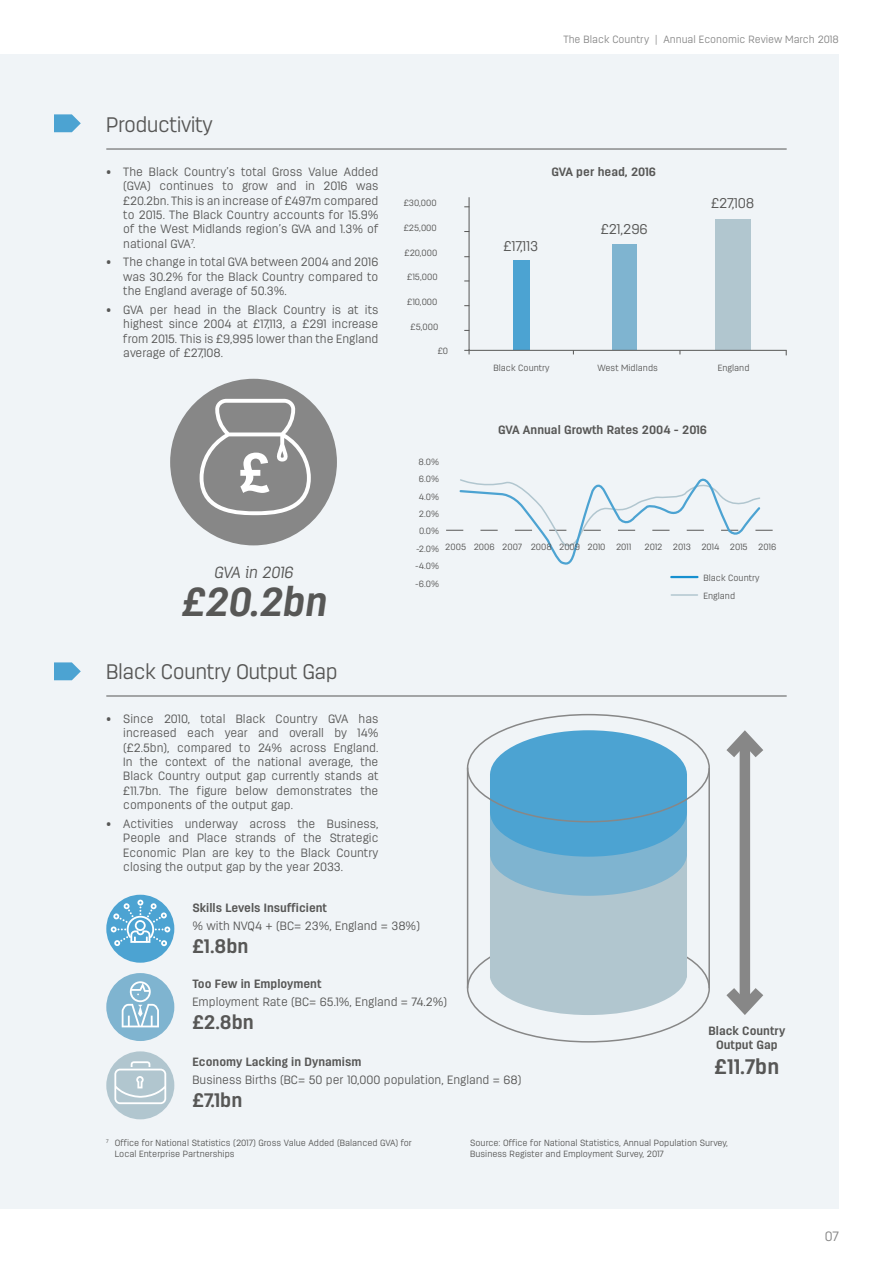
<style>
.page{position:relative;width:893px;height:1263px;background:#fff}
.page>*{position:absolute;margin:0;border:0;box-sizing:border-box;transform-origin:0 0}
.t1{font:italic 700 40.35px "Antartida Essential";color:#575756}
.t2{font:300 21px "Antartida Essential";letter-spacing:-.025em;color:#575756}
.t3{font:700 21px "Antartida Essential";color:#575756}
.t4{font:700 19.5px "Antartida Essential";color:#575756}
.t5{font:italic 300 16.05px "Antartida Essential";letter-spacing:-.01em;color:#575756}
.t6{font:300 14.1px "Antartida Essential";color:#575756}
.t7{font:300 13.5px "Antartida Essential";color:#878787}
.t8{font:300 12px/14.4px "Antartida Essential";color:#575756;text-align:justify}
.t9{font:700 12px/14.4px "Antartida Essential";color:#575756;text-align:center}
.t10{font:300 10.5px "Antartida Essential";color:#878787}
.t11{font:300 9px/10.8px "Antartida Essential";color:#575756}
</style>
<div class="page">
<div style="left:0;top:54px;width:839px;height:1155px;background:#f0f4f7"></div>
<svg style="left:54px;top:114px;width:27px;height:18px"></svg>
<hr style="left:106px;top:149px;width:681px;height:1px;background:#575756">
<svg style="left:54px;top:662px;width:27px;height:18px"></svg>
<hr style="left:106px;top:696px;width:681px;height:1px;background:#575756">
<div style="left:513px;top:260px;width:17px;height:90px;background:#4ca3d2"></div>
<div style="left:612px;top:244px;width:25px;height:106px;background:#7fb4d0"></div>
<div style="left:716px;top:219px;width:35px;height:131px;background:#b1c6cf"></div>
<hr style="left:469px;top:350px;width:318px;height:1px;background:#575756">
<svg style="left:464px;top:349px;width:6px;height:5px"></svg>
<hr style="left:469px;top:197px;width:1px;height:153px;background:#575756">
<svg style="left:446px;top:478px;width:327px;height:87px"></svg>
<div style="left:170px;top:379px;width:167px;height:166px;background:#878787;border-radius:50%"></div>
<svg style="left:200px;top:399px;width:111px;height:116px"></svg>
<svg style="left:490px;top:730px;width:197px;height:285px;background:#88b9d2"></svg>
<hr style="left:467px;top:768px;width:1px;height:220px;background:#878787">
<hr style="left:708px;top:768px;width:2px;height:220px;background:#878787">
<div style="left:740px;top:738px;width:10px;height:269px;background:#878787"></div>
<svg style="left:726px;top:977px;width:38px;height:38px"></svg>
<svg style="left:726px;top:730px;width:37px;height:38px"></svg>
<div style="left:106px;top:895px;width:68px;height:68px;background:#4ca3d2;border-radius:50%"></div>
<svg style="left:111px;top:900px;width:59px;height:46px"></svg>
<div style="left:106px;top:973px;width:68px;height:68px;background:#7fb4d0;border-radius:50%"></div>
<svg style="left:122px;top:981px;width:37px;height:46px"></svg>
<div style="left:106px;top:1051px;width:68px;height:68px;background:#b1c6cf;border-radius:50%"></div>
<svg style="left:114px;top:1061px;width:52px;height:43px"></svg>
<hr style="left:671px;top:576px;width:26px;height:2px;background:#1790d0">
<hr style="left:671px;top:594px;width:26px;height:2px;background:#b1c6cf">
<p class="t10" style="left:563px;top:34px;width:277px">The Black Country | Annual Economic Review March 2018</p>
<h2 class="t2" style="left:106px;top:113px;width:108px">Productivity</h2>
<p class="t8" style="left:123px;top:164px;width:257px;text-indent:-17px">• The Black Country’s total Gross Value Added (GVA) continues to grow and in 2016 was £20.2bn. This is an increase of £497m compared to 2015. The Black Country accounts for 15.9% of the West Midlands region’s GVA and 1.3% of national GVA<sup>7</sup>.</p>
<p class="t8" style="left:123px;top:255px;width:257px;text-indent:-17px">• The change in total GVA between 2004 and 2016 was 30.2% for the Black Country compared to the England average of 50.3%.</p>
<p class="t8" style="left:123px;top:302px;width:257px;text-indent:-17px">• GVA per head in the Black Country is at its highest since 2004 at £17,113, a £291 increase from 2015. This is £9,995 lower than the England average of £27,108.</p>
<h3 class="t5" style="left:214px;top:564px;width:81px">GVA in 2016</h3>
<h1 class="t1" style="left:181px;top:579px;width:147px">£20.2bn</h1>
<h2 class="t2" style="left:106px;top:660px;width:233px">Black Country Output Gap</h2>
<p class="t8" style="left:123px;top:711px;width:257px;text-indent:-17px">• Since 2010, total Black Country GVA has increased each year and overall by 14% (£2.5bn), compared to 24% across England.<br>In the context of the national average, the Black Country output gap currently stands at £11.7bn. The figure below demonstrates the components of the output gap.</p>
<p class="t8" style="left:123px;top:816px;width:257px;text-indent:-17px">• Activities underway across the Business, People and Place strands of the Strategic Economic Plan are key to the Black Country closing the output gap by the year 2033.</p>
<p class="t11" style="left:404px;top:197px;width:34px">£30,000</p>
<p class="t11" style="left:404px;top:222px;width:34px">£25,000</p>
<p class="t11" style="left:405px;top:247px;width:34px">£20,000</p>
<p class="t11" style="left:407px;top:272px;width:32px">£15,000</p>
<p class="t11" style="left:407px;top:296px;width:32px">£10,000</p>
<p class="t11" style="left:411px;top:321px;width:29px">£5,000</p>
<p class="t11" style="left:438px;top:345px;width:12px">£0</p>
<p class="t11" style="left:419px;top:456px;width:22px">8.0%</p>
<p class="t11" style="left:419px;top:473px;width:22px">6.0%</p>
<p class="t11" style="left:419px;top:491px;width:22px">4.0%</p>
<p class="t11" style="left:419px;top:508px;width:22px">2.0%</p>
<p class="t11" style="left:419px;top:525px;width:22px">0.0%</p>
<p class="t9" style="left:552px;top:164px;width:106px">GVA per head, 2016</p>
<p class="t6" style="left:503px;top:238px;width:36px">£17,113</p>
<p class="t6" style="left:601px;top:221px;width:49px">£21,296</p>
<p class="t6" style="left:711px;top:196px;width:45px">£27,108</p>
<p class="t11" style="left:493px;top:362px;width:58px">Black Country</p>
<p class="t11" style="left:597px;top:362px;width:62px">West Midlands</p>
<p class="t11" style="left:718px;top:362px;width:33px">England</p>
<p class="t9" style="left:498px;top:422px;width:210px">GVA Annual Growth Rates 2004 - 2016</p>
<p class="t11" style="left:445px;top:541px;width:188px">2005 2006 2007 2008 2009 2010 2011</p>
<p class="t11" style="left:644px;top:541px;width:133px">2012 2013 2014 2015 2016</p>
<p class="t11" style="left:416px;top:543px;width:24px">-2.0%</p>
<p class="t11" style="left:415px;top:560px;width:25px">-4.0%</p>
<p class="t11" style="left:415px;top:578px;width:25px">-6.0%</p>
<p class="t11" style="left:703px;top:568px;width:58px;line-height:18.1px">Black Country<br>England</p>
<p class="t9" style="left:192px;top:900px;width:136px">Skills Levels Insufficient</p>
<p class="t8" style="left:192px;top:918px;width:229px">% with NVQ4 + (BC= 23%, England = 38%)</p>
<h3 class="t4" style="left:192px;top:935px;width:58px">£1.8bn</h3>
<p class="t9" style="left:192px;top:976px;width:131px">Too Few in Employment</p>
<p class="t8" style="left:192px;top:994px;width:256px">Employment Rate (BC= 65.1%, England = 74.2%)</p>
<h3 class="t4" style="left:192px;top:1011px;width:63px">£2.8bn</h3>
<p class="t9" style="left:192px;top:1054px;width:171px">Economy Lacking in Dynamism</p>
<p class="t8" style="left:192px;top:1072px;width:331px">Business Births (BC= 50 per 10,000 population, England = 68)</p>
<h3 class="t4" style="left:192px;top:1090px;width:52px">£7.1bn</h3>
<p class="t9" style="left:708px;top:1023px;width:78px">Black Country<br>Output Gap</p>
<h2 class="t3" style="left:715px;top:1055px;width:66px">£11.7bn</h2>
<p class="t11" style="left:115px;top:1137px;width:299px;text-indent:-9px"><sup>7</sup> Office for National Statistics (2017) Gross Value Added (Balanced GVA) for<br>Local Enterprise Partnerships</p>
<p class="t11" style="left:470px;top:1137px;width:259px">Source: Office for National Statistics, Annual Population Survey,<br>Business Register and Employment Survey, 2017</p>
<p class="t7" style="left:825px;top:1229px;width:16px">07</p>
</div>
